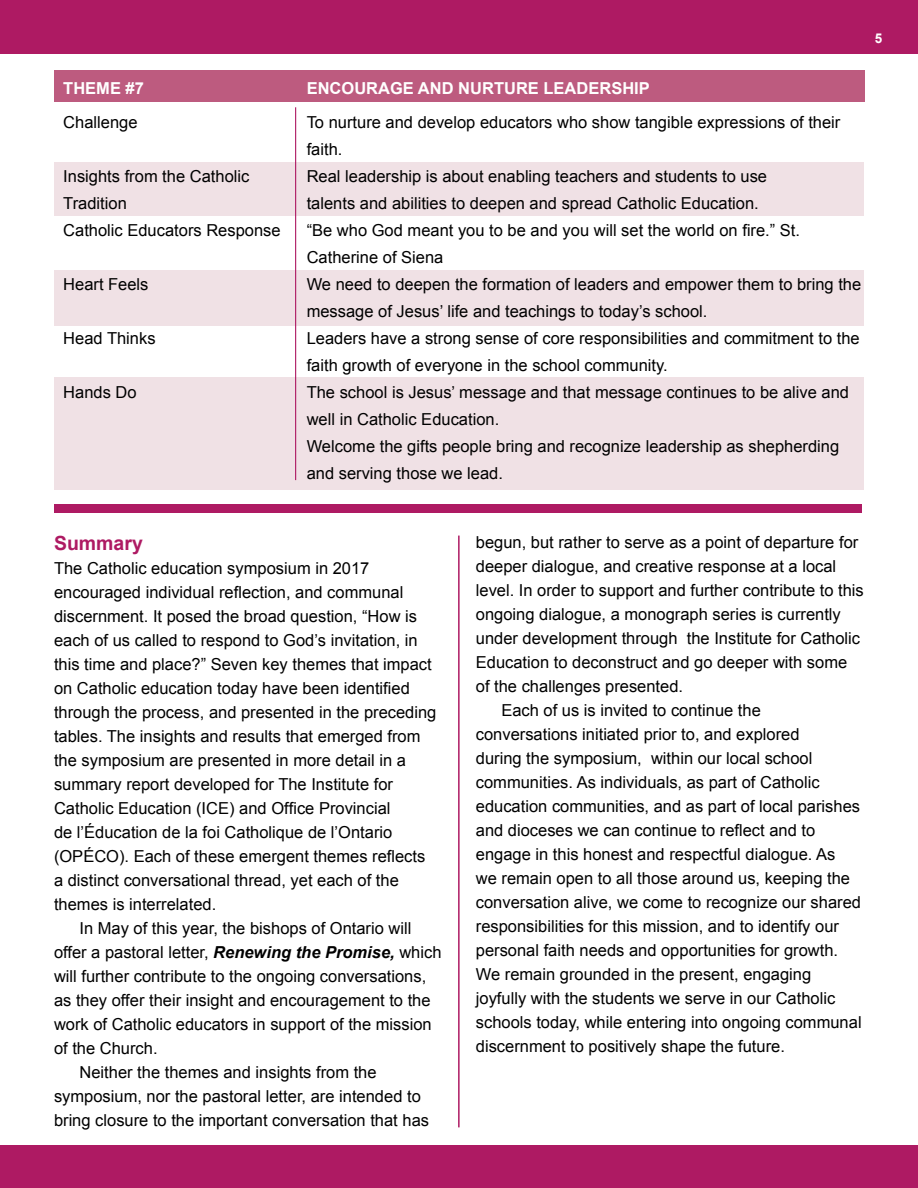
<style>
.page{position:relative;width:918px;height:1188px;background:#fff}
.page>*{position:absolute;margin:0;border:0;box-sizing:border-box;transform-origin:0 0}
.t1{font:700 19.5px "Arial";color:#ae1a63}
.t2{font:16.5px/27px "Arial";color:#000}
.t3{font:700 16.5px "Arial";color:#fff}
.t4{font:700 13.5px "Arial";color:#fff}
.s1{font-weight:700;font-style:italic}
</style>
<div class="page">
<div style="left:55px;top:71px;width:810px;height:31px;background:#bd5b7f"></div>
<div style="left:0;top:1146px;width:918px;height:42px;background:#ae1a63"></div>
<div style="left:0;top:0;width:918px;height:54px;background:#ae1a63"></div>
<div style="left:54px;top:162px;width:810px;height:54px;background:#f0e1e5"></div>
<div style="left:54px;top:271px;width:810px;height:55px;background:#f0e1e5"></div>
<div style="left:54px;top:377px;width:810px;height:113px;background:#f0e1e5"></div>
<hr style="left:295px;top:107px;width:1px;height:373px;background:#ae1a63">
<div style="left:54px;top:504px;width:808px;height:9px;background:#ae1a63"></div>
<hr style="left:458px;top:536px;width:2px;height:591px;background:#ae1a63">
<p class="t3" style="left:63px;top:77px;width:82px">THEME #7</p>
<p class="t2" style="left:63px;top:109px;width:76px">Challenge</p>
<p class="t2" style="left:63px;top:163px;width:219px">Insights from the Catholic<br>Tradition<br>Catholic Educators Response</p>
<p class="t2" style="left:63px;top:271px;width:87px">Heart Feels</p>
<p class="t2" style="left:63px;top:325px;width:94px">Head Thinks</p>
<p class="t2" style="left:63px;top:379px;width:75px">Hands Do</p>
<p class="t4" style="left:875px;top:29px;width:9px">5</p>
<p class="t3" style="left:307px;top:77px;width:345px">ENCOURAGE AND NURTURE LEADERSHIP</p>
<p class="t2" style="left:307px;top:109px;width:556px">To nurture and develop educators who show tangible expressions of their faith.<br>Real leadership is about enabling teachers and students to use<br>talents and abilities to deepen and spread Catholic Education.<br>“Be who God meant you to be and you will set the world on fire.” St.<br>Catherine of Siena<br>We need to deepen the formation of leaders and empower them to bring the message of Jesus’ life and teachings to today’s school.<br>Leaders have a strong sense of core responsibilities and commitment to the faith growth of everyone in the school community.<br>The school is Jesus’ message and that message continues to be alive and well in Catholic Education.<br>Welcome the gifts people bring and recognize leadership as shepherding and serving those we lead.</p>
<p class="t1" style="left:54px;top:530px;width:90px">Summary</p>
<p class="t2" style="left:54px;top:555px;width:317px">The Catholic education symposium in 2017</p>
<p class="t2" style="left:54px;top:579px;width:351px">encouraged individual reflection, and communal</p>
<p class="t2" style="left:54px;top:603px;width:365px">discernment. It posed the broad question, “How is</p>
<p class="t2" style="left:54px;top:627px;width:365px">each of us called to respond to God’s invitation, in</p>
<p class="t2" style="left:54px;top:651px;width:379px">this time and place?” Seven key themes that impact</p>
<p class="t2" style="left:54px;top:675px;width:357px">on Catholic education today have been identified</p>
<p class="t2" style="left:54px;top:699px;width:384px">through the process, and presented in the preceding</p>
<p class="t2" style="left:54px;top:723px;width:368px">tables. The insights and results that emerged from</p>
<p class="t2" style="left:54px;top:747px;width:354px">the symposium are presented in more detail in a</p>
<p class="t2" style="left:54px;top:771px;width:341px">summary report developed for The Institute for</p>
<p class="t2" style="left:54px;top:795px;width:338px">Catholic Education (ICE) and Office Provincial</p>
<p class="t2" style="left:54px;top:819px;width:340px">de l’Éducation de la foi Catholique de l’Ontario</p>
<p class="t2" style="left:54px;top:843px;width:373px">(OPÉCO). Each of these emergent themes reflects</p>
<p class="t2" style="left:54px;top:867px;width:346px">a distinct conversational thread, yet each of the</p>
<p class="t2" style="left:54px;top:891px;width:164px">themes is interrelated.</p>
<p class="t2" style="left:80px;top:915px;width:333px">In May of this year, the bishops of Ontario will</p>
<p class="t2" style="left:54px;top:939px;width:389px">offer a pastoral letter, <span class="s1">Renewing the Promise,</span> which</p>
<p class="t2" style="left:54px;top:963px;width:374px">will further contribute to the ongoing conversations,</p>
<p class="t2" style="left:54px;top:987px;width:378px">as they offer their insight and encouragement to the</p>
<p class="t2" style="left:54px;top:1011px;width:379px">work of Catholic educators in support of the mission</p>
<p class="t2" style="left:54px;top:1035px;width:105px">of the Church.</p>
<p class="t2" style="left:80px;top:1059px;width:299px">Neither the themes and insights from the</p>
<p class="t2" style="left:54px;top:1083px;width:368px">symposium, nor the pastoral letter, are intended to</p>
<p class="t2" style="left:54px;top:1107px;width:377px">bring closure to the important conversation that has</p>
<p class="t2" style="left:476px;top:529px;width:384px">begun, but rather to serve as a point of departure for</p>
<p class="t2" style="left:476px;top:553px;width:362px">deeper dialogue, and creative response at a local</p>
<p class="t2" style="left:476px;top:577px;width:389px">level. In order to support and further contribute to this</p>
<p class="t2" style="left:476px;top:601px;width:366px">ongoing dialogue, a monograph series is currently</p>
<p class="t2" style="left:476px;top:625px;width:386px">under development through the Institute for Catholic</p>
<p class="t2" style="left:476px;top:649px;width:373px">Education to deconstruct and go deeper with some</p>
<p class="t2" style="left:476px;top:673px;width:209px">of the challenges presented.</p>
<p class="t2" style="left:501px;top:697px;width:261px">Each of us is invited to continue the</p>
<p class="t2" style="left:476px;top:721px;width:325px">conversations initiated prior to, and explored</p>
<p class="t2" style="left:476px;top:745px;width:338px">during the symposium, within our local school</p>
<p class="t2" style="left:476px;top:769px;width:345px">communities. As individuals, as part of Catholic</p>
<p class="t2" style="left:476px;top:793px;width:386px">education communities, and as part of local parishes</p>
<p class="t2" style="left:476px;top:817px;width:341px">and dioceses we can continue to reflect and to</p>
<p class="t2" style="left:476px;top:841px;width:361px">engage in this honest and respectful dialogue. As</p>
<p class="t2" style="left:476px;top:865px;width:376px">we remain open to all those around us, keeping the</p>
<p class="t2" style="left:476px;top:889px;width:387px">conversation alive, we come to recognize our shared</p>
<p class="t2" style="left:476px;top:913px;width:365px">responsibilities for this mission, and to identify our</p>
<p class="t2" style="left:476px;top:937px;width:364px">personal faith needs and opportunities for growth.</p>
<p class="t2" style="left:476px;top:961px;width:337px">We remain grounded in the present, engaging</p>
<p class="t2" style="left:476px;top:985px;width:361px">joyfully with the students we serve in our Catholic</p>
<p class="t2" style="left:476px;top:1009px;width:387px">schools today, while entering into ongoing communal</p>
<p class="t2" style="left:476px;top:1033px;width:311px">discernment to positively shape the future.</p>
</div>
